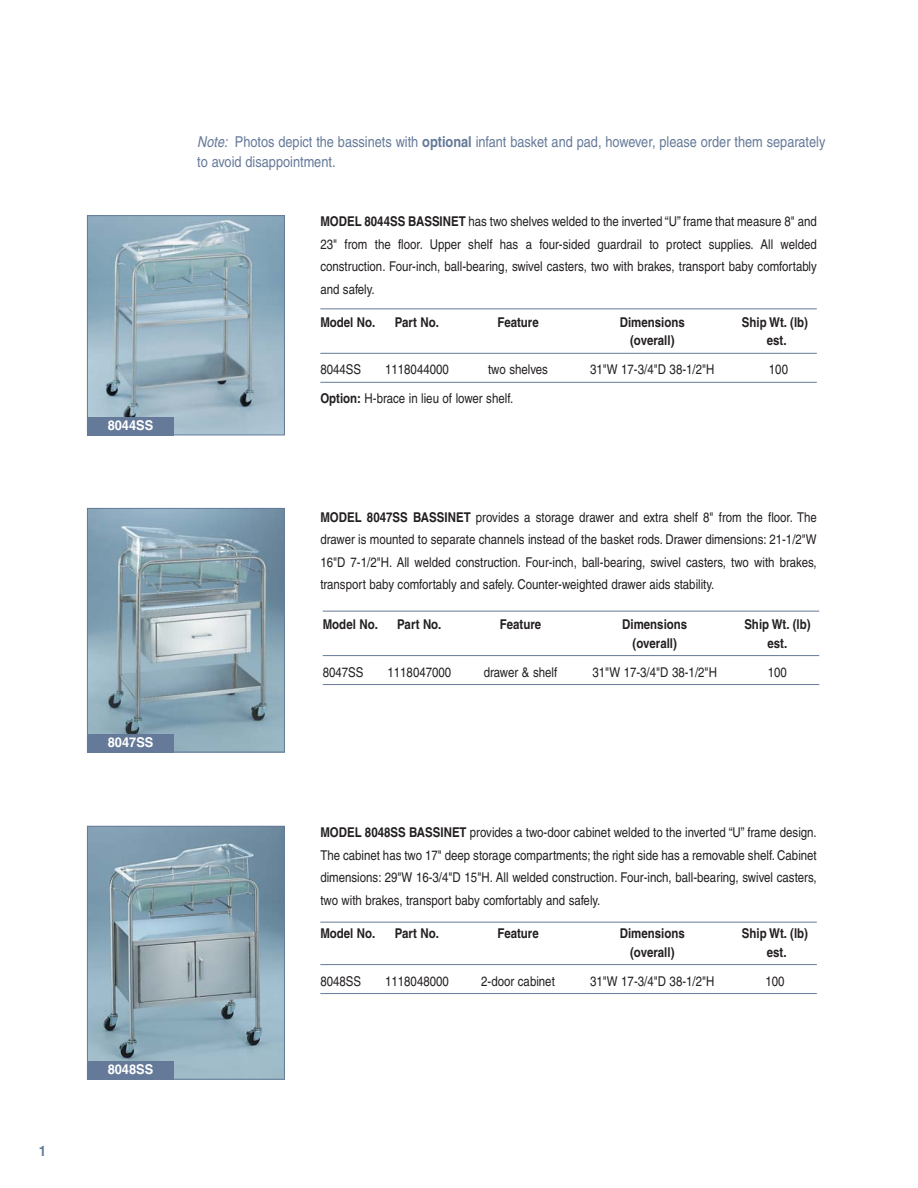
<style>
.page{position:relative;width:918px;height:1188px;background:#fff}
.page>*{position:absolute;margin:0;border:0;box-sizing:border-box;transform-origin:0 0}
.t1{font:15px/19.5px "Helvetica";color:#657a99;scale:.85 1}
.t2{font:13.5px/22.5px "Helvetica";color:#231f20;text-align:justify;scale:.85 1}
.t3{font:700 13.5px "Helvetica";color:#231f20;scale:.85 1}
.t4{font:700 13.5px "Helvetica";color:#fff;scale:.95 1}
.t5{font:700 condensed 13.5px "Helvetica";color:#657a99}
.s1{font-style:italic}
.s2{font-weight:700}
</style>
<div class="page">
<img style="left:89px;top:217px;width:194px;height:216px">
<div style="left:87px;top:215px;width:198px;height:220px;border:1px solid #657a99"></div>
<hr style="left:320px;top:308px;width:497px;height:1px;background:#657a99">
<hr style="left:320px;top:353px;width:497px;height:1px;background:#657a99">
<hr style="left:320px;top:382px;width:497px;height:1px;background:#657a99">
<hr style="left:320px;top:922px;width:497px;height:1px;background:#657a99">
<hr style="left:320px;top:964px;width:497px;height:1px;background:#657a99">
<hr style="left:320px;top:993px;width:497px;height:1px;background:#657a99">
<div style="left:87px;top:417px;width:87px;height:18px;background:#657a99"></div>
<img style="left:89px;top:828px;width:194px;height:250px">
<div style="left:87px;top:826px;width:198px;height:254px;border:1px solid #657a99"></div>
<div style="left:87px;top:1061px;width:87px;height:19px;background:#657a99"></div>
<hr style="left:323px;top:611px;width:496px;height:1px;background:#657a99">
<hr style="left:323px;top:655px;width:496px;height:1px;background:#657a99">
<hr style="left:323px;top:684px;width:496px;height:1px;background:#657a99">
<img style="left:89px;top:510px;width:194px;height:240px">
<div style="left:87px;top:508px;width:198px;height:244px;border:1px solid #657a99"></div>
<div style="left:87px;top:734px;width:87px;height:18px;background:#657a99"></div>
<p class="t5" style="left:39px;top:1145px;width:8px">1</p>
<p class="t4" style="left:108px;top:420px;width:50px">8044SS</p>
<p class="t4" style="left:108px;top:737px;width:50px">8047SS</p>
<p class="t4" style="left:108px;top:1064px;width:50px">8048SS</p>
<p class="t1" style="left:197px;top:134px;width:741px"><span class="s1">Note:</span> Photos depict the bassinets with <span class="s2">optional</span> infant basket and pad, however, please order them separately to avoid disappointment.</p>
<p class="t2" style="left:320px;top:211px;width:586px"><span class="s2">MODEL 8044SS BASSINET</span> has two shelves welded to the inverted “U” frame that measure 8" and 23" from the floor. Upper shelf has a four-sided guardrail to protect supplies. All welded construction. Four-inch, ball-bearing, swivel casters, two with brakes, transport baby comfortably and safely.</p>
<p class="t3" style="left:320px;top:317px;width:66px">Model No.</p>
<p class="t3" style="left:395px;top:317px;width:53px">Part No.</p>
<p class="t3" style="left:497px;top:317px;width:50px">Feature</p>
<p class="t3" style="left:620px;top:317px;width:78px">Dimensions</p>
<p class="t3" style="left:742px;top:317px;width:79px">Ship Wt. (lb)</p>
<p class="t3" style="left:630px;top:336px;width:54px">(overall)</p>
<p class="t3" style="left:767px;top:336px;width:25px">est.</p>
<p class="t2" style="left:320px;top:360px;width:50px">8044SS</p>
<p class="t2" style="left:385px;top:360px;width:77px">1118044000</p>
<p class="t2" style="left:488px;top:360px;width:72px">two shelves</p>
<p class="t2" style="left:590px;top:360px;width:148px">31"W 17-3/4"D 38-1/2"H</p>
<p class="t2" style="left:769px;top:360px;width:24px">100</p>
<p class="t2" style="left:320px;top:389px;width:229px"><span class="s2">Option:</span> H-brace in lieu of lower shelf.</p>
<p class="t2" style="left:320px;top:507px;width:586px"><span class="s2">MODEL 8047SS BASSINET</span> provides a storage drawer and extra shelf 8" from the floor. The drawer is mounted to separate channels instead of the basket rods. Drawer dimensions: 21-1/2"W 16"D 7-1/2"H. All welded construction. Four-inch, ball-bearing, swivel casters, two with brakes, transport baby comfortably and safely. Counter-weighted drawer aids stability.</p>
<p class="t3" style="left:323px;top:620px;width:66px">Model No.</p>
<p class="t3" style="left:397px;top:620px;width:53px">Part No.</p>
<p class="t3" style="left:500px;top:620px;width:50px">Feature</p>
<p class="t3" style="left:622px;top:620px;width:78px">Dimensions</p>
<p class="t3" style="left:744px;top:620px;width:79px">Ship Wt. (lb)</p>
<p class="t3" style="left:633px;top:638px;width:54px">(overall)</p>
<p class="t3" style="left:768px;top:638px;width:25px">est.</p>
<p class="t2" style="left:323px;top:662px;width:50px">8047SS</p>
<p class="t2" style="left:388px;top:662px;width:77px">1118047000</p>
<p class="t2" style="left:484px;top:662px;width:88px">drawer &amp; shelf</p>
<p class="t2" style="left:593px;top:662px;width:148px">31"W 17-3/4"D 38-1/2"H</p>
<p class="t2" style="left:768px;top:662px;width:24px">100</p>
<p class="t2" style="left:320px;top:823px;width:586px"><span class="s2">MODEL 8048SS BASSINET</span> provides a two-door cabinet welded to the inverted “U” frame design.<br>The cabinet has two 17" deep storage compartments; the right side has a removable shelf. Cabinet dimensions: 29"W 16-3/4"D 15"H. All welded construction. Four-inch, ball-bearing, swivel casters, two with brakes, transport baby comfortably and safely.</p>
<p class="t3" style="left:320px;top:929px;width:66px">Model No.</p>
<p class="t3" style="left:395px;top:929px;width:53px">Part No.</p>
<p class="t3" style="left:497px;top:929px;width:50px">Feature</p>
<p class="t3" style="left:620px;top:929px;width:78px">Dimensions</p>
<p class="t3" style="left:742px;top:929px;width:79px">Ship Wt. (lb)</p>
<p class="t3" style="left:630px;top:947px;width:54px">(overall)</p>
<p class="t3" style="left:767px;top:947px;width:25px">est.</p>
<p class="t2" style="left:320px;top:971px;width:50px">8048SS</p>
<p class="t2" style="left:385px;top:971px;width:77px">1118048000</p>
<p class="t2" style="left:481px;top:971px;width:88px">2-door cabinet</p>
<p class="t2" style="left:590px;top:971px;width:148px">31"W 17-3/4"D 38-1/2"H</p>
<p class="t2" style="left:765px;top:971px;width:24px">100</p>
</div>
